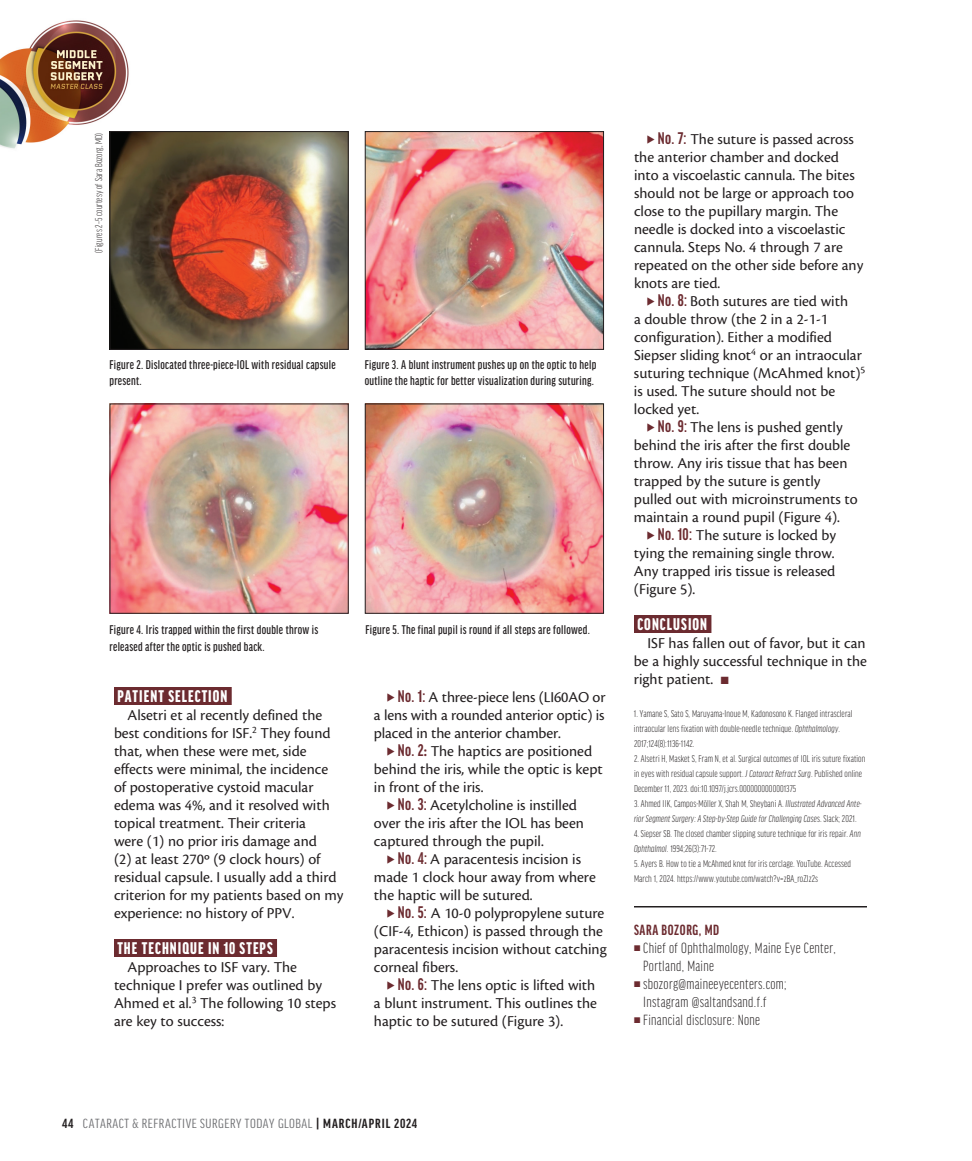
<style>
.page{position:relative;width:972px;height:1161px;background:#fff}
.page>*{position:absolute;margin:0;border:0;box-sizing:border-box;transform-origin:0 0}
.subhead{font:900 extra-condensed 18px "Good Headline Pro";letter-spacing:.06em;color:#fff}
.body{font:15.75px/18px "Cronos Pro";color:#231f20}
.bio_info{font:300 extra-condensed 15.75px/18px "Good Headline Pro";letter-spacing:.02em;color:#231f20}
.bio_name{font:700 extra-condensed 15.75px "Good Headline Pro";letter-spacing:.04em;color:#6c2b30}
.t1{font:extra-condensed 14.1px "Good Headline Pro";letter-spacing:.035em;color:#6c6d70;scale:1.11 1}
.t2{font:500 extra-condensed 13.5px/16.5px "Good Headline Pro";letter-spacing:.02em;color:#231f20}
.footnote{font:300 extra-condensed 10.5px/15px "Good Headline Pro";letter-spacing:.01em;color:#231f20}
.footnote-2{font:italic 300 extra-condensed 10.5px/15px "Good Headline Pro";letter-spacing:.01em;color:#231f20}
.s1{font-family:"Good Headline Pro";font-weight:700;font-stretch:extra-condensed;font-size:18px;color:#6c2b30}
.s2{font-weight:600;color:#6c2b30}
.s3{color:#6c2b30}
.s4{font-style:italic}
.s5{font-style:normal}
.s6{font-weight:700;color:#231f20}
</style>
<div class="page">
<img style="left:0;top:20px;width:129px;height:136px">
<div style="left:114px;top:687px;width:118px;height:18px;background:#6c2b30"></div>
<div style="left:114px;top:939px;width:163px;height:18px;background:#6c2b30"></div>
<div style="left:634px;top:615px;width:77px;height:18px;background:#6c2b30"></div>
<hr style="left:634px;top:906px;width:233px;height:2px;background:#231f20">
<img style="left:112px;top:133px;width:235px;height:215px">
<div style="left:110px;top:131px;width:239px;height:219px;border:1px solid #231f20"></div>
<img style="left:367px;top:133px;width:235px;height:215px">
<div style="left:365px;top:131px;width:239px;height:219px;border:1px solid #231f20"></div>
<img style="left:112px;top:406px;width:235px;height:206px">
<div style="left:110px;top:404px;width:239px;height:210px;border:1px solid #231f20"></div>
<img style="left:367px;top:406px;width:235px;height:206px">
<div style="left:365px;top:404px;width:239px;height:210px;border:1px solid #231f20"></div>
<p class="footnote" style="left:91px;top:253px;width:122px;rotate:-90deg">(Figures 2–5 courtesy of Sara Bozorg, MD)</p>
<p class="t2" style="left:110px;top:356px;width:228px">Figure 2. Dislocated three-piece-IOL with residual capsule present.</p>
<p class="t2" style="left:365px;top:356px;width:233px">Figure 3. A blunt instrument pushes up on the optic to help outline the haptic for better visualization during suturing.</p>
<p class="t2" style="left:110px;top:622px;width:210px">Figure 4. Iris trapped within the first double throw is released after the optic is pushed back.</p>
<p class="subhead" style="left:117px;top:687px;width:112px">PATIENT SELECTION</p>
<p class="body" style="left:114px;top:706px;width:231px;text-indent:14px">Alsetri et al recently defined the best conditions for ISF.<sup>2</sup> They found that, when these were met, side effects were minimal, the incidence of postoperative cystoid macular edema was 4%, and it resolved with topical treatment. Their criteria<br>were (1) no prior iris damage and<br>(2) at least 270º (9 clock hours) of residual capsule. I usually add a third criterion for my patients based on my experience: no history of PPV.</p>
<p class="subhead" style="left:117px;top:939px;width:157px">THE TECHNIQUE IN 10 STEPS</p>
<p class="body" style="left:114px;top:958px;width:224px;text-indent:14px">Approaches to ISF vary. The technique I prefer was outlined by<br>Ahmed et al.<sup>3</sup> The following 10 steps are key to success:</p>
<p class="t2" style="left:365px;top:622px;width:226px">Figure 5. The final pupil is round if all steps are followed.</p>
<p class="body" style="left:374px;top:688px;width:233px;text-align:justify;text-indent:24px"><span class="s1">No. 1:</span> A three-piece lens (LI60AO or a lens with a rounded anterior optic) is placed in the anterior chamber.</p>
<p class="body" style="left:374px;top:742px;width:230px;text-indent:24px"><span class="s1">No. 2</span><span class="s2">:</span> The haptics are positioned behind the iris, while the optic is kept in front of the iris.</p>
<p class="body" style="left:374px;top:796px;width:212px;text-indent:24px"><span class="s1">No. 3:</span> Acetylcholine is instilled over the iris after the IOL has been captured through the pupil.</p>
<p class="body" style="left:374px;top:850px;width:223px;text-indent:24px"><span class="s1">No. 4:</span> A paracentesis incision is made 1 clock hour away from where the haptic will be sutured.</p>
<p class="body" style="left:374px;top:904px;width:234px;text-indent:24px"><span class="s1">No. 5:</span> A 10-0 polypropylene suture (CIF-4, Ethicon) is passed through the paracentesis incision without catching corneal fibers.</p>
<p class="body" style="left:374px;top:976px;width:225px;text-align:justify;text-indent:24px"><span class="s1">No. 6:</span> The lens optic is lifted with a blunt instrument. This outlines the haptic to be sutured (Figure 3).</p>
<p class="body" style="left:634px;top:130px;width:231px;text-indent:24px"><span class="s1">No. 7:</span> The suture is passed across the anterior chamber and docked into a viscoelastic cannula. The bites should not be large or approach too close to the pupillary margin. The needle is docked into a viscoelastic cannula. Steps No. 4 through 7 are repeated on the other side before any knots are tied.</p>
<p class="body" style="left:634px;top:292px;width:233px;text-indent:24px"><span class="s1">No. 8:</span> Both sutures are tied with<br>a double throw (the 2 in a 2-1-1 configuration). Either a modified<br>Siepser sliding knot<sup>4</sup> or an intraocular suturing technique (McAhmed knot)<sup>5 </sup>is used. The suture should not be locked yet.</p>
<p class="body" style="left:634px;top:418px;width:225px;text-indent:24px"><span class="s1">No. 9:</span> The lens is pushed gently behind the iris after the first double throw. Any iris tissue that has been trapped by the suture is gently pulled out with microinstruments to maintain a round pupil (Figure 4).</p>
<p class="body" style="left:634px;top:526px;width:204px;text-align:justify;text-indent:24px"><span class="s1">No. 10:</span> The suture is locked by tying the remaining single throw.<br>Any trapped iris tissue is released (Figure 5).</p>
<p class="subhead" style="left:637px;top:615px;width:71px">CONCLUSION</p>
<p class="body" style="left:634px;top:634px;width:235px;text-align:justify;text-indent:14px">ISF has fallen out of favor, but it can be a highly successful technique in the right patient. <span class="s3">■</span></p>
<p class="footnote" style="left:634px;top:706px;width:220px">1. Yamane S, Sato S, Maruyama-Inoue M, Kadonosono K. Flanged intrascleral intraocular lens fixation with double-needle technique. <span class="s4">Ophthalmology</span>.<br>2017;124(8):1136-1142.</p>
<p class="footnote" style="left:634px;top:751px;width:233px">2. Alsetri H, Masket S, Fram N, et al. Surgical outcomes of IOL iris suture fixation in eyes with residual capsule support. <span class="s4">J Cataract Refract Surg</span>. Published online<br>December 11, 2023. doi:10.1097/j.jcrs.0000000000001375</p>
<p class="footnote-2" style="left:634px;top:796px;width:229px"><span class="s5">3. Ahmed IIK, Campos-Möller X, Shah M, Sheybani A.</span> Illustrated Advanced Ante&shy;rior Segment Surgery: A Step-by-Step Guide for Challenging Case<span class="s5">s. Slack; 2021.</span></p>
<p class="footnote" style="left:634px;top:826px;width:228px">4. Siepser SB. The closed chamber slipping suture technique for iris repair. <span class="s4">Ann<br>Ophthalmol</span>. 1994;26(3):71-72.</p>
<p class="footnote" style="left:634px;top:856px;width:219px">5. Ayers B. How to tie a McAhmed knot for iris cerclage. YouTube. Accessed<br>March 1, 2024. https://www.youtube.com/watch?v=zBA_roZJz2s</p>
<p class="bio_name" style="left:634px;top:922px;width:87px">SARA BOZORG, MD</p>
<p class="bio_info" style="left:643px;top:939px;width:194px;text-indent:-9px"><span class="s3">■</span> Chief of Ophthalmology, Maine Eye Center,<br>Portland, Maine</p>
<p class="bio_info" style="left:643px;top:975px;width:145px;text-indent:-9px"><span class="s3">■</span> sbozorg@maineeyecenters.com;<br>Instagram @saltandsand.f.f</p>
<p class="bio_info" style="left:634px;top:1011px;width:128px"><span class="s3">■</span> Financial disclosure: None</p>
<p class="t1" style="left:62px;top:1117px;width:321px"><span class="s6">44</span> CATARACT &amp; REFRACTIVE SURGERY TODAY GLOBAL <span class="s6">| MARCH/APRIL 2024</span></p>
</div>
